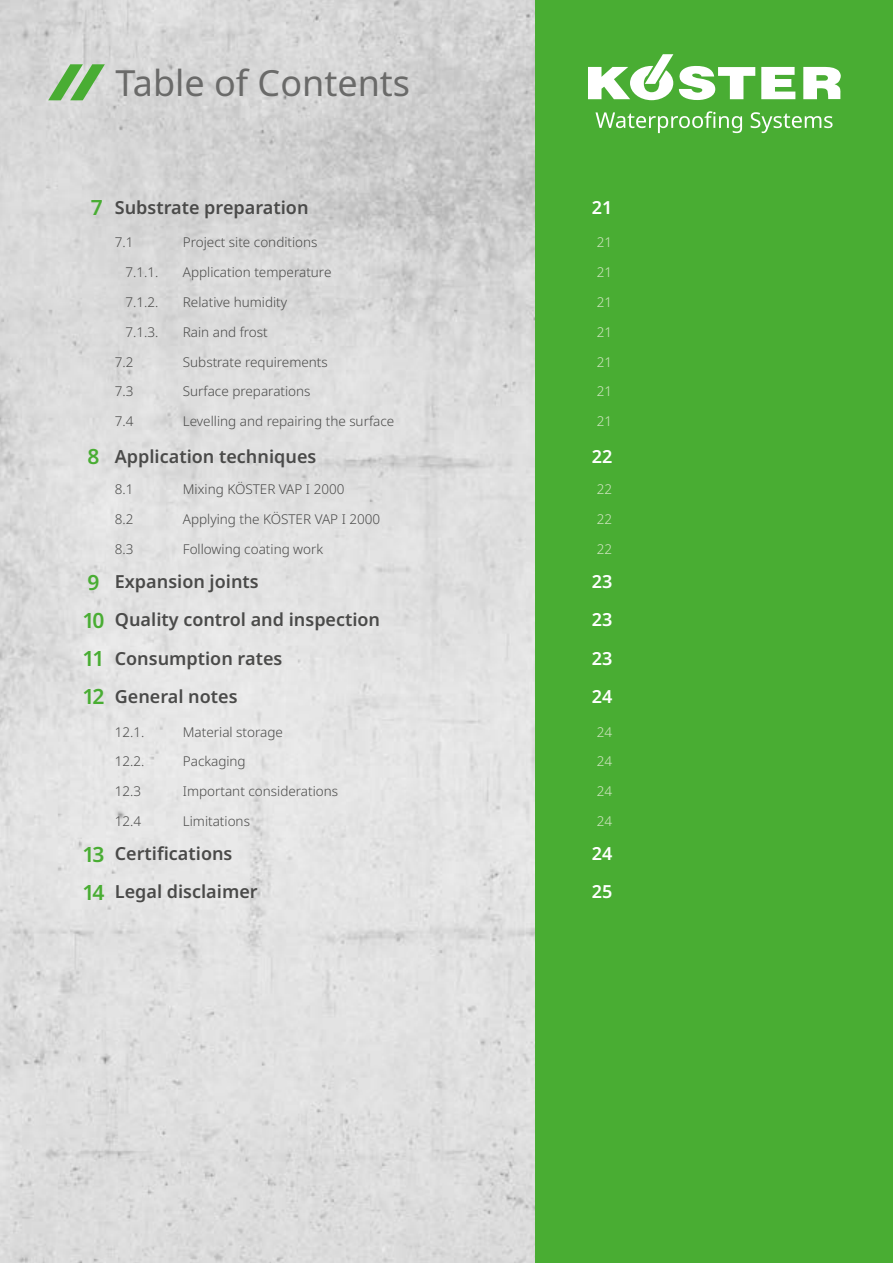
<style>
.page{position:relative;width:893px;height:1263px;background:#fff}
.page>*{position:absolute;margin:0;border:0;box-sizing:border-box;transform-origin:0 0}
.t1{font:36px "Noto Sans";color:#6a6a69}
.t2{font:600 18px "Noto Sans";color:#4a4a49}
.t3{font:600 18px "Noto Sans";color:#fff}
.t4{font:300 13.5px "Noto Sans";color:#4a4a49}
.t5{font:300 13.5px "Noto Sans";color:#d4e7c5}
.s1{font-size:21px;color:#49ad33}
</style>
<div class="page">
<img style="left:0;top:0;width:536px;height:1263px">
<div style="left:536px;top:0;width:357px;height:1263px;background:#49ad33"></div>
<svg style="left:48px;top:64px;width:57px;height:36px;background:#99c590"></svg>
<svg style="left:803px;top:67px;width:38px;height:32px"></svg>
<svg style="left:761px;top:67px;width:34px;height:32px"></svg>
<svg style="left:588px;top:54px;width:167px;height:46px"></svg>
<svg style="left:595px;top:111px;width:147px;height:22px"></svg>
<svg style="left:751px;top:112px;width:81px;height:21px"></svg>
<h1 class="t1" style="left:116px;top:58px;width:296px">Table of Contents</h1>
<h2 class="t2" style="left:91px;top:195px;width:219px"><span class="s1">7</span> Substrate preparation</h2>
<h2 class="t3" style="left:592px;top:195px;width:22px">21</h2>
<p class="t4" style="left:115px;top:233px;width:20px">7.1</p>
<p class="t4" style="left:183px;top:233px;width:136px">Project site conditions</p>
<p class="t5" style="left:597px;top:233px;width:17px">21</p>
<p class="t4" style="left:125px;top:263px;width:35px">7.1.1.</p>
<p class="t4" style="left:183px;top:263px;width:150px">Application temperature</p>
<p class="t5" style="left:597px;top:263px;width:17px">21</p>
<p class="t4" style="left:125px;top:293px;width:35px">7.1.2.</p>
<p class="t4" style="left:183px;top:293px;width:106px">Relative humidity</p>
<p class="t5" style="left:597px;top:293px;width:17px">21</p>
<p class="t4" style="left:125px;top:322px;width:35px">7.1.3.</p>
<p class="t4" style="left:183px;top:322px;width:86px">Rain and frost</p>
<p class="t5" style="left:597px;top:322px;width:17px">21</p>
<p class="t4" style="left:115px;top:352px;width:20px">7.2</p>
<p class="t4" style="left:183px;top:352px;width:146px">Substrate requirements</p>
<p class="t5" style="left:597px;top:352px;width:17px">21</p>
<p class="t4" style="left:115px;top:382px;width:20px">7.3</p>
<p class="t4" style="left:183px;top:382px;width:129px">Surface preparations</p>
<p class="t5" style="left:597px;top:382px;width:17px">21</p>
<p class="t4" style="left:115px;top:412px;width:20px">7.4</p>
<p class="t4" style="left:183px;top:412px;width:213px">Levelling and repairing the surface</p>
<p class="t5" style="left:597px;top:412px;width:17px">21</p>
<h2 class="t2" style="left:88px;top:443px;width:230px"><span class="s1">8</span> Application techniques</h2>
<h2 class="t3" style="left:592px;top:443px;width:22px">22</h2>
<p class="t4" style="left:115px;top:480px;width:20px">8.1</p>
<p class="t4" style="left:183px;top:480px;width:163px">Mixing KÖSTER VAP I 2000</p>
<p class="t5" style="left:597px;top:480px;width:17px">22</p>
<p class="t4" style="left:115px;top:509px;width:20px">8.2</p>
<p class="t4" style="left:183px;top:509px;width:199px">Applying the KÖSTER VAP I 2000</p>
<p class="t5" style="left:597px;top:509px;width:17px">22</p>
<p class="t4" style="left:115px;top:539px;width:20px">8.3</p>
<p class="t4" style="left:183px;top:539px;width:142px">Following coating work</p>
<p class="t5" style="left:597px;top:539px;width:17px">22</p>
<h2 class="t2" style="left:88px;top:569px;width:173px"><span class="s1">9</span> Expansion joints</h2>
<h2 class="t3" style="left:592px;top:569px;width:22px">23</h2>
<h2 class="t2" style="left:83px;top:607px;width:299px"><span class="s1">10</span> Quality control and inspection</h2>
<h2 class="t3" style="left:592px;top:607px;width:22px">23</h2>
<h2 class="t2" style="left:83px;top:645px;width:201px"><span class="s1">11</span> Consumption rates</h2>
<h2 class="t3" style="left:592px;top:645px;width:22px">23</h2>
<h2 class="t2" style="left:83px;top:683px;width:156px"><span class="s1">12</span> General notes</h2>
<h2 class="t3" style="left:592px;top:683px;width:22px">24</h2>
<p class="t4" style="left:115px;top:722px;width:31px">12.1.</p>
<p class="t4" style="left:183px;top:722px;width:102px">Material storage</p>
<p class="t5" style="left:597px;top:722px;width:17px">24</p>
<p class="t4" style="left:115px;top:752px;width:31px">12.2.</p>
<p class="t4" style="left:183px;top:752px;width:64px">Packaging</p>
<p class="t5" style="left:597px;top:752px;width:17px">24</p>
<p class="t4" style="left:115px;top:782px;width:28px">12.3</p>
<p class="t4" style="left:183px;top:782px;width:157px">Important considerations</p>
<p class="t5" style="left:597px;top:782px;width:17px">24</p>
<p class="t4" style="left:115px;top:811px;width:28px">12.4</p>
<p class="t4" style="left:183px;top:811px;width:69px">Limitations</p>
<p class="t5" style="left:597px;top:811px;width:17px">24</p>
<h2 class="t2" style="left:83px;top:841px;width:151px"><span class="s1">13</span> Certifications</h2>
<h2 class="t3" style="left:592px;top:841px;width:22px">24</h2>
<h2 class="t2" style="left:83px;top:879px;width:177px"><span class="s1">14</span> Legal disclaimer</h2>
<h2 class="t3" style="left:592px;top:879px;width:22px">25</h2>
</div>
